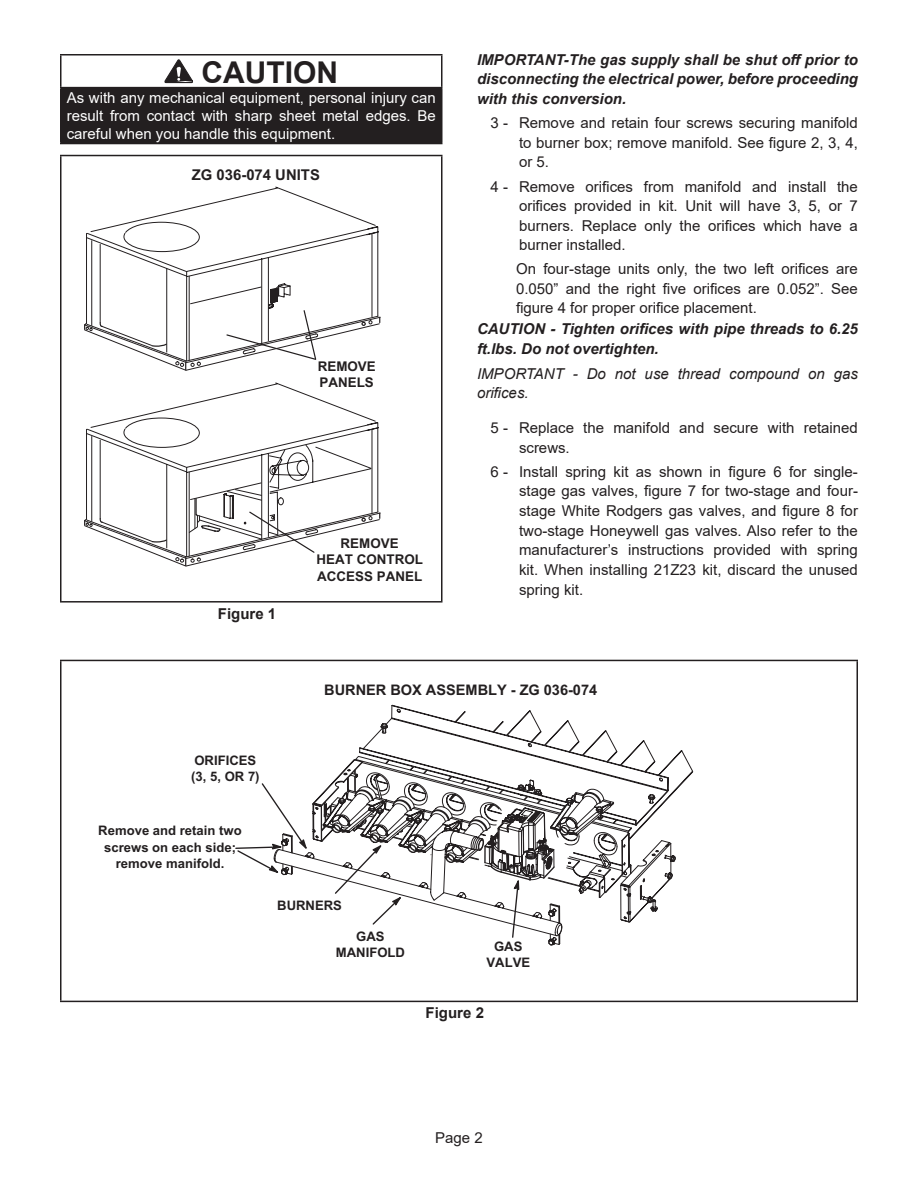
<style>
.page{position:relative;width:918px;height:1188px;background:#fff}
.page>*{position:absolute;margin:0;border:0;box-sizing:border-box;transform-origin:0 0}
.WARNING_20pt{font:700 30px "Arial";color:#231f20}
.Paragraph_Indent{font:15px/19.6px "Arial";color:#231f20;text-align:justify}
.Paragraph_Bold_Italic{font:italic 700 15px/19.5px "Arial";color:#231f20;text-align:justify}
.White_10pt{font:15px/18px "Arial";color:#fff;text-align:justify}
.Paragraph_Italic{font:italic 15px/19.5px "Arial";color:#231f20}
.t1{font:700 15px "Arial";color:#231f20}
.t2{font:700 14.85px "Arial";color:#231f20}
.t3{font:700 14.55px "Arial";color:#231f20}
.t4{font:700 13.35px/16.5px "Arial";color:#231f20}
.t5{font:700 13.05px/16.2px "Arial";color:#231f20;text-align:center}
</style>
<div class="page">
<div style="left:61px;top:88px;width:381px;height:56px;background:#231f20"></div>
<hr style="left:60px;top:54px;width:382px;height:2px;background:#231f20">
<hr style="left:60px;top:55px;width:2px;height:32px;background:#231f20">
<hr style="left:441px;top:55px;width:1px;height:32px;background:#231f20">
<hr style="left:60px;top:87px;width:382px;height:1px;background:#231f20">
<hr style="left:60px;top:88px;width:2px;height:55px;background:#231f20">
<hr style="left:60px;top:143px;width:382px;height:1px;background:#231f20">
<svg style="left:164px;top:59px;width:29px;height:25px"></svg>
<hr style="left:60px;top:155px;width:382px;height:1px;background:#231f20">
<hr style="left:60px;top:156px;width:2px;height:445px;background:#231f20">
<hr style="left:441px;top:156px;width:1px;height:445px;background:#231f20">
<hr style="left:60px;top:601px;width:382px;height:2px;background:#231f20">
<svg style="left:130px;top:186px;width:251px;height:185px"></svg>
<svg style="left:133px;top:382px;width:248px;height:185px"></svg>
<svg style="left:84px;top:222px;width:296px;height:148px"></svg>
<svg style="left:84px;top:417px;width:296px;height:149px"></svg>
<hr style="left:60px;top:660px;width:798px;height:1px;background:#231f20">
<hr style="left:60px;top:661px;width:2px;height:340px;background:#231f20">
<hr style="left:856px;top:661px;width:2px;height:340px;background:#231f20">
<hr style="left:60px;top:1001px;width:798px;height:1px;background:#231f20">
<svg style="left:235px;top:717px;width:458px;height:229px"></svg>
<p class="WARNING_20pt" style="left:201px;top:51px;width:138px">CAUTION</p>
<p class="White_10pt" style="left:67px;top:89px;width:370px">As with any mechanical equipment, personal injury can result from contact with sharp sheet metal edges. Be careful when you handle this equipment.</p>
<p class="t2" style="left:192px;top:164px;width:130px">ZG 036-074 UNITS</p>
<p class="t4" style="left:318px;top:358px;width:60px">REMOVE<br>PANELS</p>
<p class="t1" style="left:218px;top:603px;width:60px">Figure 1</p>
<p class="t4" style="left:316px;top:535px;width:108px;text-align:center">REMOVE<br>HEAT CONTROL<br>ACCESS PANEL</p>
<p class="Paragraph_Bold_Italic" style="left:477px;top:50px;width:383px">IMPORTANT-The gas supply shall be shut off prior to disconnecting the electrical power, before proceeding with this conversion.</p>
<p class="Paragraph_Indent" style="left:519px;top:113px;width:340px;text-indent:-28px">3 - Remove and retain four screws securing manifold to burner box; remove manifold. See figure 2, 3, 4, or 5.</p>
<p class="Paragraph_Indent" style="left:519px;top:176px;width:340px;text-indent:-28px">4 - Remove orifices from manifold and install the orifices provided in kit. Unit will have 3, 5, or 7 burners. Replace only the orifices which have a burner installed.</p>
<p class="Paragraph_Indent" style="left:516px;top:259px;width:343px">On four-stage units only, the two left orifices are 0.050” and the right five orifices are 0.052”. See figure 4 for proper orifice placement.</p>
<p class="Paragraph_Bold_Italic" style="left:477px;top:320px;width:382px">CAUTION - Tighten orifices with pipe threads to 6.25 ft.lbs. Do not overtighten.</p>
<p class="Paragraph_Italic" style="left:477px;top:364px;width:382px">IMPORTANT - Do not use thread compound on gas orifices.</p>
<p class="Paragraph_Indent" style="left:519px;top:418px;width:340px;text-indent:-28px">5 - Replace the manifold and secure with retained screws.</p>
<p class="Paragraph_Indent" style="left:519px;top:462px;width:340px;text-indent:-28px">6 - Install spring kit as shown in figure 6 for single&shy;stage gas valves, figure 7 for two-stage and four&shy;stage White Rodgers gas valves, and figure 8 for two-stage Honeywell gas valves. Also refer to the manufacturer’s instructions provided with spring kit. When installing 21Z23 kit, discard the unused spring kit.</p>
<p class="t3" style="left:324px;top:679px;width:275px">BURNER BOX ASSEMBLY - ZG 036-074</p>
<p class="t5" style="left:191px;top:752px;width:70px;text-align:left">ORIFICES (3, 5, OR 7)</p>
<p class="t5" style="left:98px;top:823px;width:145px">Remove and retain two screws on each side; remove manifold.</p>
<p class="t5" style="left:277px;top:898px;width:66px">BURNERS</p>
<p class="t5" style="left:336px;top:928px;width:71px">GAS<br>MANIFOLD</p>
<p class="t5" style="left:487px;top:938px;width:45px">GAS<br>VALVE</p>
<p class="t1" style="left:426px;top:1002px;width:60px">Figure 2</p>
<p class="Paragraph_Indent" style="left:435px;top:1128px;width:49px">Page 2</p>
</div>
